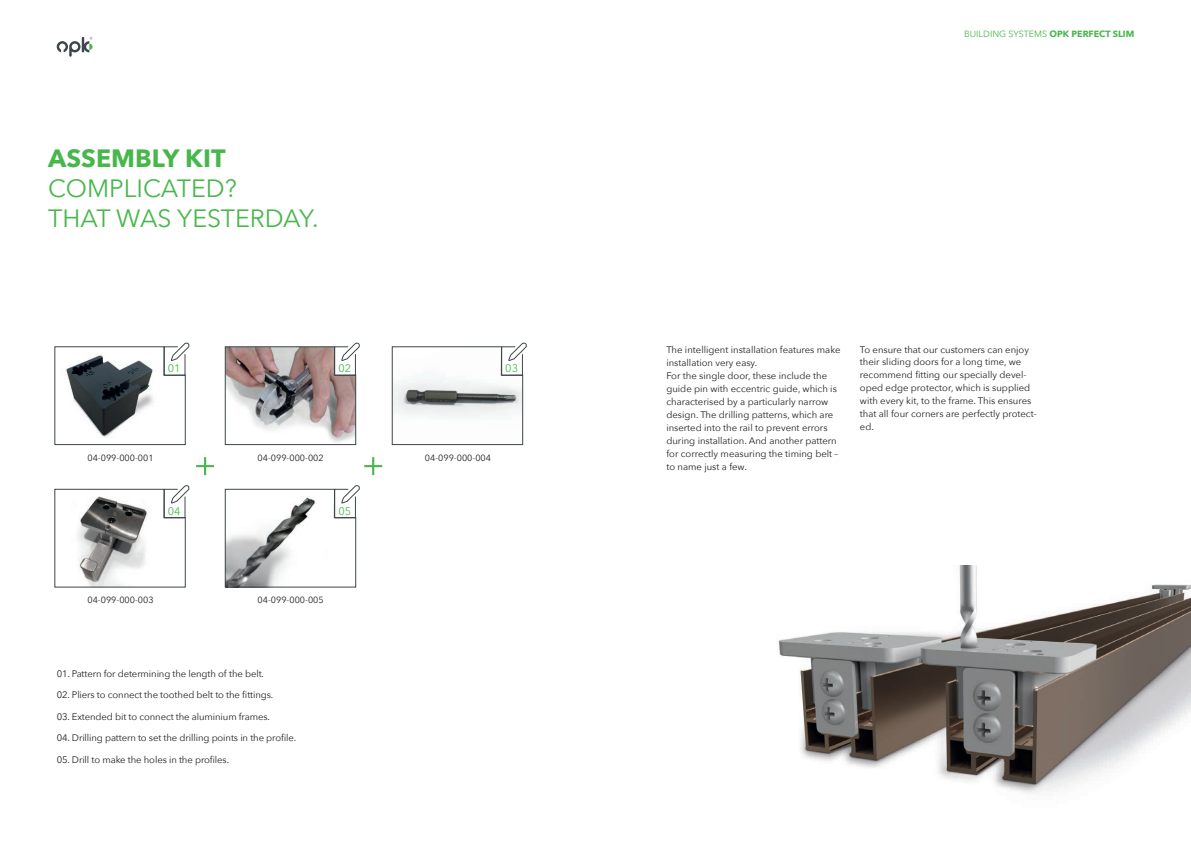
<style>
.page{position:relative;width:1191px;height:842px;background:#fff}
.page>*{position:absolute;margin:0;border:0;box-sizing:border-box;transform-origin:0 0}
.t1{font:25px/30px "Avenir Next";color:#48b74b}
.t2{font:700 25px "Avenir Next";color:#48b74b}
.t3{font:11px "Avenir Next";color:#48b74b}
.t4{font:9.5px/13px "Avenir Next";color:#231f20}
.t5{font:9px "Avenir Next";color:#231f20}
.t6{font:9px "Avenir Next";color:#48b74b}
.s1{font-weight:700}
</style>
<div class="page">
<svg style="left:196px;top:457px;width:18px;height:18px"></svg>
<svg style="left:364px;top:457px;width:18px;height:18px"></svg>
<svg style="left:54px;top:485px;width:135px;height:103px"></svg>
<svg style="left:225px;top:485px;width:134px;height:103px"></svg>
<svg style="left:392px;top:342px;width:134px;height:103px"></svg>
<svg style="left:54px;top:342px;width:135px;height:103px"></svg>
<svg style="left:225px;top:342px;width:134px;height:103px"></svg>
<img style="left:777px;top:565px;width:414px;height:228px">
<svg style="left:57px;top:37px;width:35px;height:20px"></svg>
<h1 class="t2" style="left:48px;top:136px;width:179px">ASSEMBLY KIT</h1>
<h1 class="t1" style="left:48px;top:172px;width:272px">COMPLICATED?<br>THAT WAS YESTERDAY.</h1>
<p class="t3" style="left:168px;top:359px;width:14px">01</p>
<p class="t3" style="left:338px;top:359px;width:14px">02</p>
<p class="t3" style="left:505px;top:359px;width:14px">03</p>
<p class="t5" style="left:87px;top:450px;width:68px">04-099-000-001</p>
<p class="t5" style="left:258px;top:450px;width:68px">04-099-000-002</p>
<p class="t3" style="left:168px;top:502px;width:14px">04</p>
<p class="t3" style="left:338px;top:502px;width:14px">05</p>
<p class="t5" style="left:87px;top:592px;width:68px">04-099-000-003</p>
<p class="t5" style="left:258px;top:592px;width:68px">04-099-000-005</p>
<p class="t5" style="left:425px;top:450px;width:68px">04-099-000-004</p>
<p class="t4" style="left:57px;top:666px;width:209px">01. Pattern for determining the length of the belt.</p>
<p class="t4" style="left:57px;top:688px;width:218px">02. Pliers to connect the toothed belt to the fittings.</p>
<p class="t4" style="left:57px;top:709px;width:215px">03. Extended bit to connect the aluminium frames.</p>
<p class="t4" style="left:57px;top:731px;width:241px">04. Drilling pattern to set the drilling points in the profile.</p>
<p class="t4" style="left:57px;top:752px;width:174px">05. Drill to make the holes in the profiles.</p>
<p class="t6" style="left:964px;top:27px;width:172px">BUILDING SYSTEMS <span class="s1">OPK PERFECT SLIM</span></p>
<p class="t4" style="left:666px;top:342px;width:176px">The intelligent installation features make installation very easy.<br>For the single door, these include the guide pin with eccentric guide, which is characterised by a particularly narrow design. The drilling patterns, which are inserted into the rail to prevent errors during installation. And another pattern for correctly measuring the timing belt – to name just a few.</p>
<p class="t4" style="left:860px;top:342px;width:178px">To ensure that our customers can enjoy their sliding doors for a long time, we recommend fitting our specially devel&shy;oped edge protector, which is supplied with every kit, to the frame. This ensures that all four corners are perfectly protect&shy;ed.</p>
</div>
